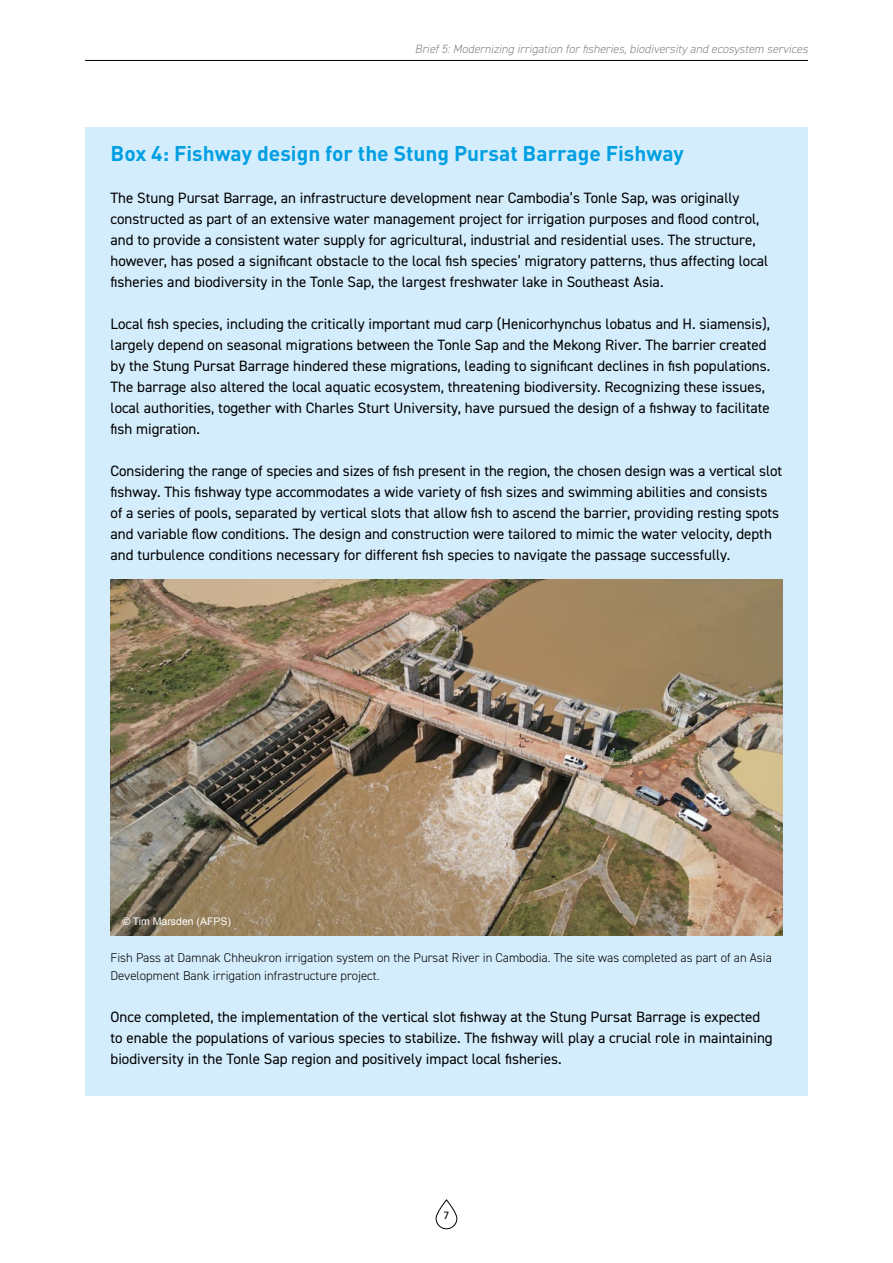
<style>
.page{position:relative;width:893px;height:1263px;background:#fff}
.page>*{position:absolute;margin:0;border:0;box-sizing:border-box;transform-origin:0 0}
.t1{font:700 21px "DIN Pro";color:#009fe3}
.t2{font:15px/21px "DIN2014";color:#000}
.t3{font:300 12.75px/18px "DIN2014";color:#000}
.t4{font:italic 300 12px "DIN2014";color:#858584}
.t5{font:10.5px "Arial";color:#fff}
.t6{font:10.5px "Frutiger LT Pro";color:#000}
</style>
<div class="page">
<hr style="left:85px;top:60px;width:723px;height:1px;background:#000">
<svg style="left:436px;top:1199px;width:21px;height:30px"></svg>
<div style="left:85px;top:128px;width:723px;height:449px;background:#d4edfc"></div>
<div style="left:85px;top:562px;width:723px;height:534px;background:#d4edfc"></div>
<img style="left:111px;top:579px;width:671px;height:357px">
<p class="t4" style="left:415px;top:41px;width:397px">Brief5:Modernizing irrigation forfisheries,biodiversity and ecosystem services</p>
<h1 class="t1" style="left:111px;top:139px;width:575px">Box 4: Fishway design for the Stung Pursat Barrage Fishway</h1>
<p class="t2" style="left:111px;top:187px;width:659px">The Stung Pursat Barrage, an infrastructure development near Cambodia’s Tonle Sap, was originally constructed as part of an extensive water management project for irrigation purposes and flood control, and to provide a consistent water supply for agricultural, industrial and residential uses. The structure, however, has posed a significant obstacle to the local fish species’ migratory patterns, thus affecting local fisheries and biodiversity in the Tonle Sap, the largest freshwater lake in Southeast Asia.</p>
<p class="t2" style="left:111px;top:313px;width:661px">Local fish species, including the critically important mud carp (Henicorhynchus lobatus and H. siamensis), largely depend on seasonal migrations between the Tonle Sap and the Mekong River. The barrier created by the Stung Pursat Barrage hindered these migrations, leading to significant declines in fish populations.<br>The barrage also altered the local aquatic ecosystem, threatening biodiversity. Recognizing these issues, local authorities, together with Charles Sturt University, have pursued the design of a fishway to facilitate fish migration.</p>
<p class="t2" style="left:111px;top:460px;width:673px">Considering the range of species and sizes of fish present in the region, the chosen design was a vertical slot fishway. This fishway type accommodates a wide variety of fish sizes and swimming abilities and consists of a series of pools, separated by vertical slots that allow fish to ascend the barrier, providing resting spots and variable flow conditions. The design and construction were tailored to mimic the water velocity, depth and turbulence conditions necessary for different fish species to navigate the passage successfully.</p>
<p class="t5" style="left:122px;top:915px;width:110px">© Tim Marsden (AFPS)</p>
<p class="t3" style="left:111px;top:948px;width:663px">Fish Pass at Damnak Chheukron irrigation system on the Pursat River in Cambodia. The site was completed as part of an Asia<br>Development Bank irrigation infrastructure project.</p>
<p class="t2" style="left:111px;top:1006px;width:664px">Once completed, the implementation of the vertical slot fishway at the Stung Pursat Barrage is expected to enable the populations of various species to stabilize. The fishway will play a crucial role in maintaining biodiversity in the Tonle Sap region and positively impact local fisheries.</p>
<p class="t6" style="left:444px;top:1209px;width:7px">7</p>
</div>
